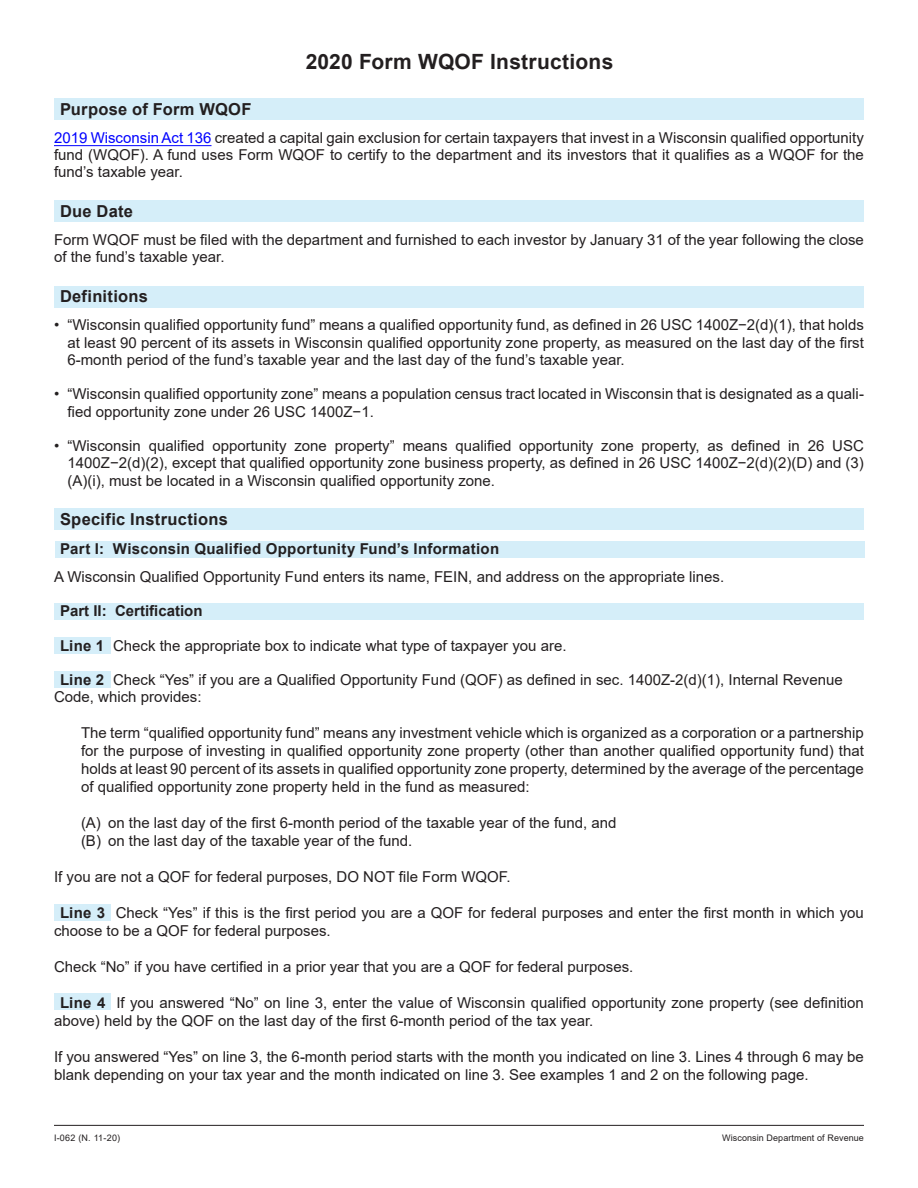
<style>
.page{position:relative;width:918px;height:1188px;background:#fff}
.page>*{position:absolute;margin:0;border:0;box-sizing:border-box;transform-origin:0 0}
.t1{font:700 21px "Arial";letter-spacing:.01em;color:#231f20}
.t2{font:700 16.5px "Arial";letter-spacing:.015em;color:#231f20}
.t3{font:15px/17.2px "Arial";color:#231f20}
.t4{font:700 15px "Arial";letter-spacing:.02em;color:#231f20}
.t5{font:700 15px "Arial";color:#231f20}
.t6{font:9px "Arial";letter-spacing:.01em;color:#231f20}
.s1{color:#00f}
.s2{font-weight:700}
</style>
<div class="page">
<div style="left:54px;top:994px;width:56px;height:16px;background:#d5eef9"></div>
<div style="left:54px;top:904px;width:56px;height:16px;background:#d5eef9"></div>
<div style="left:54px;top:671px;width:56px;height:16px;background:#d5eef9"></div>
<div style="left:54px;top:637px;width:56px;height:16px;background:#d5eef9"></div>
<div style="left:54px;top:603px;width:810px;height:16px;background:#d5eef9"></div>
<div style="left:55px;top:541px;width:810px;height:16px;background:#d5eef9"></div>
<div style="left:54px;top:509px;width:810px;height:21px;background:#d5eef9"></div>
<div style="left:54px;top:200px;width:810px;height:22px;background:#d5eef9"></div>
<div style="left:54px;top:286px;width:810px;height:21px;background:#d5eef9"></div>
<div style="left:54px;top:98px;width:810px;height:22px;background:#d5eef9"></div>
<hr style="left:54px;top:145px;width:158px;height:1px;background:#00f">
<hr style="left:54px;top:1125px;width:810px;height:1px;background:#231f20">
<p class="t1" style="left:306px;top:47px;width:309px">2020 Form WQOF Instructions</p>
<p class="t2" style="left:60px;top:97px;width:193px">Purpose of Form WQOF</p>
<p class="t3" style="left:54px;top:129px;width:811px;text-align:justify"><span class="s1">2019 Wisconsin Act 136</span> created a capital gain exclusion for certain taxpayers that invest in a Wisconsin qualified opportunity fund (WQOF). A fund uses Form WQOF to certify to the department and its investors that it qualifies as a WQOF for the fund’s taxable year.</p>
<p class="t2" style="left:60px;top:200px;width:75px">Due Date</p>
<p class="t3" style="left:54px;top:231px;width:811px">Form WQOF must be filed with the department and furnished to each investor by January 31 of the year following the close of the fund’s taxable year.</p>
<p class="t2" style="left:60px;top:285px;width:90px">Definitions</p>
<p class="t3" style="left:68px;top:316px;width:798px;text-align:justify;text-indent:-14px">• “Wisconsin qualified opportunity fund” means a qualified opportunity fund, as defined in 26 USC 1400Z−2(d)(1), that holds at least 90 percent of its assets in Wisconsin qualified opportunity zone property, as measured on the last day of the first 6-month period of the fund’s taxable year and the last day of the fund’s taxable year.</p>
<p class="t3" style="left:68px;top:385px;width:798px;text-indent:-14px">• “Wisconsin qualified opportunity zone” means a population census tract located in Wisconsin that is designated as a quali&shy;fied opportunity zone under 26 USC 1400Z−1.</p>
<p class="t3" style="left:68px;top:437px;width:798px;text-align:justify;text-indent:-14px">• “Wisconsin qualified opportunity zone property” means qualified opportunity zone property, as defined in 26 USC 1400Z−2(d)(2), except that qualified opportunity zone business property, as defined in 26 USC 1400Z−2(d)(2)(D) and (3) (A)(i), must be located in a Wisconsin qualified opportunity zone.</p>
<p class="t2" style="left:60px;top:508px;width:169px">Specific Instructions</p>
<p class="t4" style="left:60px;top:538px;width:441px">Part I: Wisconsin Qualified Opportunity Fund’s Information</p>
<p class="t3" style="left:54px;top:568px;width:672px">A Wisconsin Qualified Opportunity Fund enters its name, FEIN, and address on the appropriate lines.</p>
<p class="t5" style="left:60px;top:600px;width:144px">Part II: Certification</p>
<p class="t3" style="left:60px;top:637px;width:508px"><span class="s2">Line 1</span> Check the appropriate box to indicate what type of taxpayer you are.</p>
<p class="t3" style="left:54px;top:671px;width:790px;text-indent:6px"><span class="s2">Line 2</span> Check “Yes” if you are a Qualified Opportunity Fund (QOF) as defined in sec. 1400Z-2(d)(1), Internal Revenue<br>Code, which provides:</p>
<p class="t3" style="left:81px;top:723px;width:784px;line-height:18px;text-align:justify">The term “qualified opportunity fund” means any investment vehicle which is organized as a corporation or a partnership for the purpose of investing in qualified opportunity zone property (other than another qualified opportunity fund) that holds at least 90 percent of its assets in qualified opportunity zone property, determined by the average of the percentage of qualified opportunity zone property held in the fund as measured:</p>
<p class="t3" style="left:81px;top:814px;width:537px">(A) on the last day of the first 6-month period of the taxable year of the fund, and</p>
<p class="t3" style="left:81px;top:832px;width:333px">(B) on the last day of the taxable year of the fund.</p>
<p class="t3" style="left:54px;top:868px;width:458px">If you are not a QOF for federal purposes, DO NOT file Form WQOF.</p>
<p class="t3" style="left:54px;top:903px;width:811px;line-height:18px;text-indent:6px"><span class="s2">Line 3</span> Check “Yes” if this is the first period you are a QOF for federal purposes and enter the first month in which you choose to be a QOF for federal purposes.</p>
<p class="t3" style="left:54px;top:958px;width:581px">Check “No” if you have certified in a prior year that you are a QOF for federal purposes.</p>
<p class="t3" style="left:54px;top:993px;width:811px;line-height:18px;text-indent:6px"><span class="s2">Line 4</span> If you answered “No” on line 3, enter the value of Wisconsin qualified opportunity zone property (see definition above) held by the QOF on the last day of the first 6-month period of the tax year.</p>
<p class="t3" style="left:54px;top:1047px;width:811px;line-height:18px">If you answered “Yes” on line 3, the 6-month period starts with the month you indicated on line 3. Lines 4 through 6 may be blank depending on your tax year and the month indicated on line 3. See examples 1 and 2 on the following page.</p>
<p class="t6" style="left:54px;top:1131px;width:68px">I-062 (N. 11-20)</p>
<p class="t6" style="left:722px;top:1131px;width:143px">Wisconsin Department of Revenue</p>
</div>
